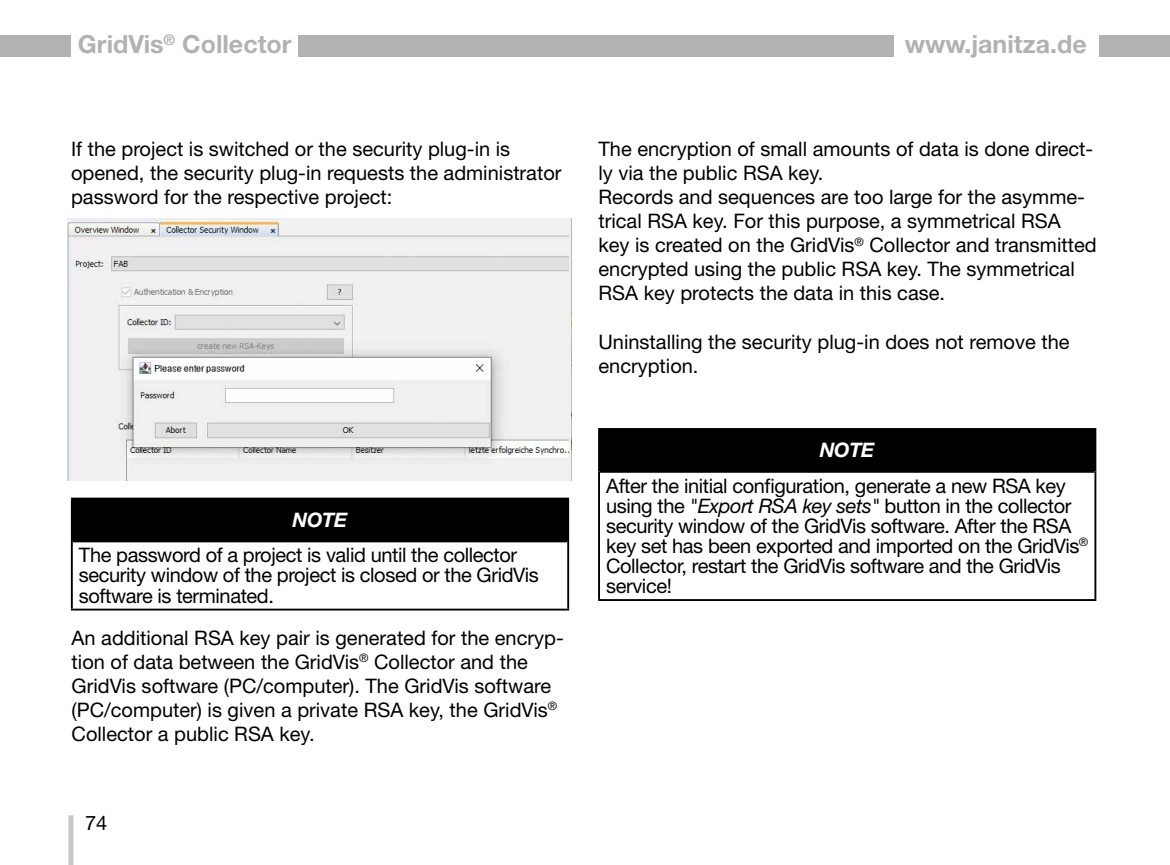
<style>
.page{position:relative;width:1170px;height:865px;background:#fff}
.page>*{position:absolute;margin:0;border:0;box-sizing:border-box;transform-origin:0 0}
.t1{font:700 25px "Helvetica Neue LT Pro";color:#b3b2b2}
.t2{font:20px/24px "Helvetica Neue LT Pro";color:#000}
.t3{font:20px/20px "Helvetica Neue LT Pro";letter-spacing:-.02em;color:#000}
.t4{font:italic 700 20px "Helvetica Neue LT Pro";letter-spacing:-.02em;color:#fff}
.s1{font-style:italic}
</style>
<div class="page">
<div style="left:1098px;top:35px;width:71px;height:22px;background:#b3b2b2"></div>
<div style="left:298px;top:35px;width:595px;height:22px;background:#b3b2b2"></div>
<div style="left:0;top:35px;width:71px;height:22px;background:#b3b2b2"></div>
<div style="left:68px;top:815px;width:5px;height:50px;background:#c6c6c6"></div>
<img style="left:68px;top:218px;width:503px;height:262px">
<div style="left:72px;top:498px;width:496px;height:43px;background:#000"></div>
<hr style="left:71px;top:541px;width:2px;height:67px;background:#000">
<hr style="left:567px;top:541px;width:2px;height:67px;background:#000">
<hr style="left:71px;top:608px;width:498px;height:2px;background:#000">
<hr style="left:71px;top:497px;width:498px;height:2px;background:#000">
<hr style="left:71px;top:499px;width:2px;height:42px;background:#000">
<hr style="left:567px;top:499px;width:2px;height:42px;background:#000">
<hr style="left:73px;top:540px;width:494px;height:2px;background:#000">
<div style="left:599px;top:429px;width:496px;height:42px;background:#000"></div>
<hr style="left:598px;top:471px;width:2px;height:128px;background:#000">
<hr style="left:1094px;top:471px;width:2px;height:128px;background:#000">
<hr style="left:598px;top:599px;width:498px;height:2px;background:#000">
<hr style="left:598px;top:428px;width:498px;height:2px;background:#000">
<hr style="left:598px;top:430px;width:2px;height:41px;background:#000">
<hr style="left:1094px;top:430px;width:2px;height:41px;background:#000">
<hr style="left:600px;top:470px;width:494px;height:3px;background:#000">
<p class="t1" style="left:78px;top:29px;width:215px">GridVis<sup>®</sup> Collector</p>
<p class="t1" style="left:904px;top:29px;width:183px">www.janitza.de</p>
<p class="t2" style="left:71px;top:137px;width:492px">If the project is switched or the security plug-in is opened, the security plug-in requests the administrator password for the respective project:</p>
<p class="t4" style="left:292px;top:507px;width:56px">NOTE</p>
<p class="t3" style="left:79px;top:545px;width:461px">The password of a project is valid until the collector security window of the project is closed or the GridVis software is terminated.</p>
<p class="t2" style="left:72px;top:625px;width:493px">An additional RSA key pair is generated for the encryp&shy;tion of data between the GridVis<sup>®</sup> Collector and the GridVis software (PC/computer). The GridVis software (PC/computer) is given a private RSA key, the GridVis<sup>® </sup>Collector a public RSA key.</p>
<p class="t2" style="left:85px;top:810px;width:24px">74</p>
<p class="t2" style="left:598px;top:137px;width:499px">The encryption of small amounts of data is done direct&shy;ly via the public RSA key.<br>Records and sequences are too large for the asymme&shy;trical RSA key. For this purpose, a symmetrical RSA key is created on the GridVis<sup>®</sup> Collector and transmitted encrypted using the public RSA key. The symmetrical RSA key protects the data in this case.</p>
<p class="t2" style="left:598px;top:329px;width:472px">Uninstalling the security plug-in does not remove the encryption.</p>
<p class="t4" style="left:819px;top:438px;width:56px">NOTE</p>
<p class="t3" style="left:606px;top:475px;width:483px">After the initial configuration, generate a new RSA key using the <span class="s1">"Export RSA key sets"</span> button in the collector security window of the GridVis software. After the RSA key set has been exported and imported on the GridVis<sup>® </sup>Collector, restart the GridVis software and the GridVis service!</p>
</div>
